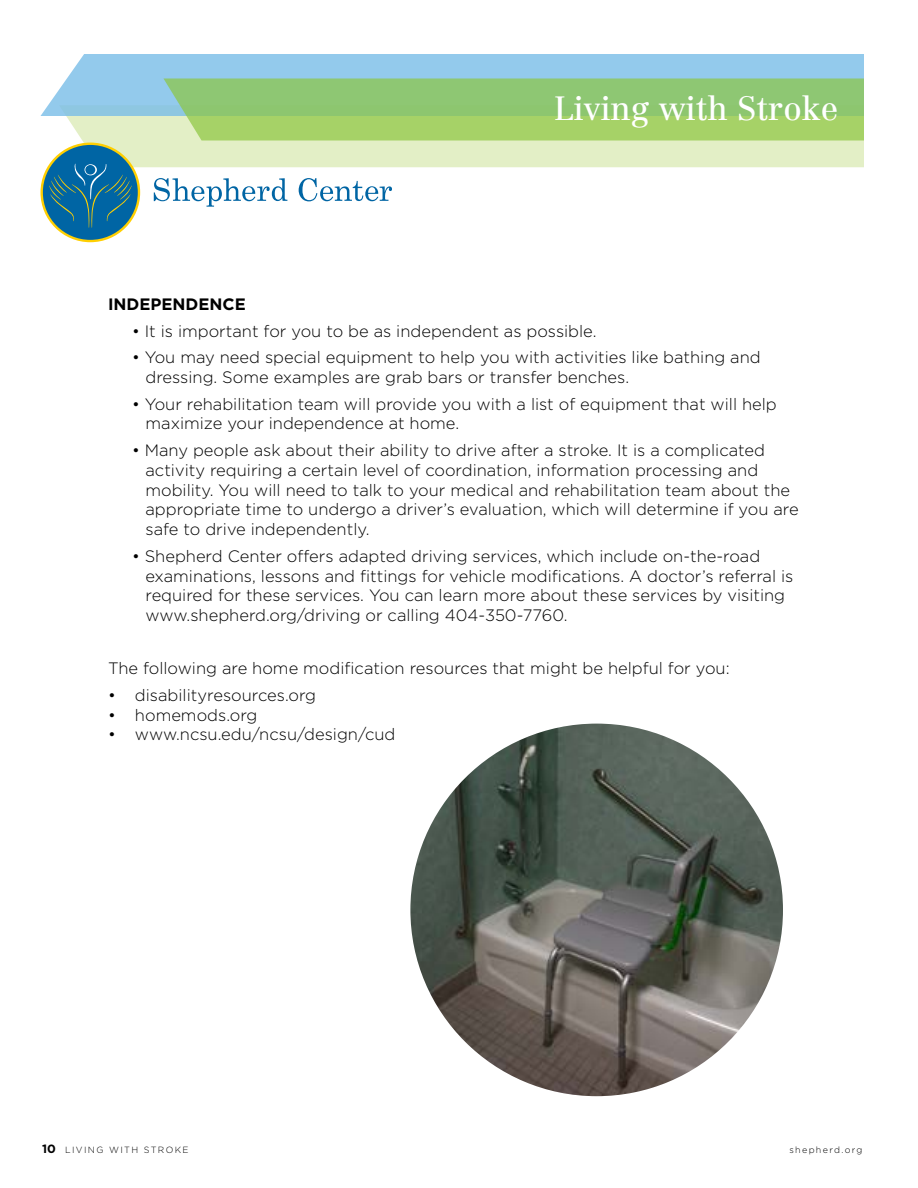
<style>
.page{position:relative;width:918px;height:1188px;background:#fff}
.page>*{position:absolute;margin:0;border:0;box-sizing:border-box;transform-origin:0 0}
.t1{font:33.15px "Centennial";color:#fff}
.t2{font:300 16.5px/19.8px "Gotham";color:#000}
.t3{font:700 16.5px "Gotham";color:#000}
.t4{font:300 9px "Gotham";letter-spacing:.15em;color:#000}
.s1{font-weight:700;font-size:12px}
</style>
<div class="page">
<div style="left:59px;top:116px;width:805px;height:51px;background:#e3efc6"></div>
<svg style="left:40px;top:54px;width:824px;height:62px;background:#99ccec"></svg>
<svg style="left:163px;top:78px;width:701px;height:63px;background:#98cb72"></svg>
<div style="left:41px;top:143px;width:99px;height:99px;border:5px solid #ffcf01;border-radius:50%"></div>
<div style="left:43px;top:145px;width:95px;height:95px;background:#0065a4;border-radius:50%"></div>
<svg style="left:49px;top:163px;width:83px;height:65px"></svg>
<svg style="left:154px;top:178px;width:133px;height:29px"></svg>
<svg style="left:299px;top:178px;width:93px;height:23px"></svg>
<img style="left:410px;top:724px;width:373px;height:372px;border-radius:186px">
<h1 class="t1" style="left:554px;top:88px;width:286px">Living with Stroke</h1>
<p class="t3" style="left:108px;top:294px;width:139px">INDEPENDENCE</p>
<p class="t2" style="left:132px;top:321px;width:466px">• It is important for you to be as independent as possible.</p>
<p class="t2" style="left:146px;top:347px;width:617px;text-indent:-13px">• You may need special equipment to help you with activities like bathing and dressing. Some examples are grab bars or transfer benches.</p>
<p class="t2" style="left:146px;top:394px;width:633px;text-indent:-13px">• Your rehabilitation team will provide you with a list of equipment that will help maximize your independence at home.</p>
<p class="t2" style="left:146px;top:440px;width:655px;text-indent:-13px">• Many people ask about their ability to drive after a stroke. It is a complicated activity requiring a certain level of coordination, information processing and mobility. You will need to talk to your medical and rehabilitation team about the appropriate time to undergo a driver’s evaluation, which will determine if you are safe to drive independently.</p>
<p class="t2" style="left:146px;top:546px;width:649px;text-indent:-13px">• Shepherd Center offers adapted driving services, which include on-the-road examinations, lessons and fittings for vehicle modifications. A doctor’s referral is required for these services. You can learn more about these services by visiting www.shepherd.org/driving or calling 404-350-7760.</p>
<p class="t2" style="left:108px;top:658px;width:623px">The following are home modification resources that might be helpful for you:</p>
<p class="t2" style="left:108px;top:685px;width:210px">• disabilityresources.org</p>
<p class="t2" style="left:108px;top:705px;width:151px">• homemods.org</p>
<p class="t2" style="left:108px;top:725px;width:289px">• www.ncsu.edu/ncsu/design/cud</p>
<p class="t4" style="left:42px;top:1145px;width:148px"><span class="s1">10</span> LIVING WITH STROKE</p>
<p class="t4" style="left:789px;top:1145px;width:75px">shepherd.org</p>
</div>
